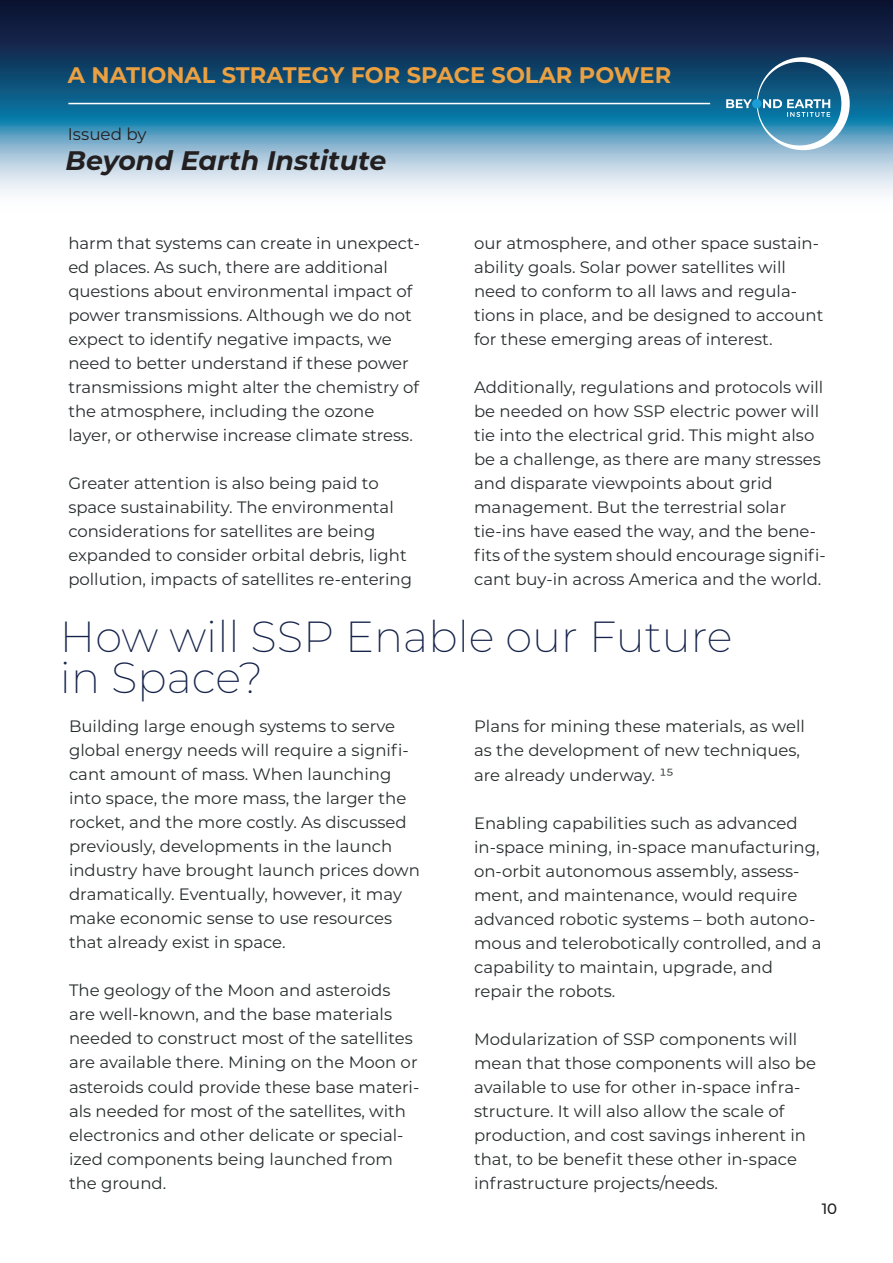
<style>
.page{position:relative;width:893px;height:1263px;background:#fff}
.page>*{position:absolute;margin:0;border:0;box-sizing:border-box;transform-origin:0 0}
.t1{font:200 43.5px/40.5px "Montserrat";color:#16244b}
.t2{font:italic 700 26.85px "Montserrat";color:#231f20}
.t3{font:700 22.5px "Montserrat";color:#eba042}
.t4{font:16.8px "Montserrat";color:#231f20}
.t5{font:16.5px/24px "Montserrat";color:#262c2d}
.t6{font:500 15px "Montserrat";color:#231f20}
</style>
<div class="page">
<svg style="left:0;top:0;width:893px;height:193px"></svg>
<svg style="left:726px;top:57px;width:124px;height:93px"></svg>
<hr style="left:68px;top:103px;width:642px;height:1px;background:#fff">
<h3 class="t3" style="left:68px;top:59px;width:605px">A NATIONAL STRATEGY FOR SPACE SOLAR POWER</h3>
<p class="t4" style="left:68px;top:122px;width:80px">Issued by</p>
<h2 class="t2" style="left:66px;top:141px;width:322px">Beyond Earth Institute</h2>
<p class="t5" style="left:68px;top:230px;width:353px">harm that systems can create in unexpect&shy;ed places. As such, there are additional questions about environmental impact of power transmissions. Although we do not expect to identify negative impacts, we need to better understand if these power transmissions might alter the chemistry of the atmosphere, including the ozone layer, or otherwise increase climate stress.</p>
<p class="t5" style="left:68px;top:471px;width:345px">Greater attention is also being paid to space sustainability. The environmental considerations for satellites are being expanded to consider orbital debris, light pollution, impacts of satellites re-entering</p>
<p class="t5" style="left:474px;top:231px;width:351px">our atmosphere, and other space sustain&shy;ability goals. Solar power satellites will need to conform to all laws and regula&shy;tions in place, and be designed to account for these emerging areas of interest.</p>
<p class="t5" style="left:474px;top:375px;width:353px">Additionally, regulations and protocols will be needed on how SSP electric power will tie into the electrical grid. This might also be a challenge, as there are many stresses and disparate viewpoints about grid management. But the terrestrial solar tie-ins have eased the way, and the bene&shy;fits of the system should encourage signifi&shy;cant buy-in across America and the world.</p>
<h1 class="t1" style="left:60px;top:615px;width:674px">How will SSP Enable our Future in Space?</h1>
<p class="t5" style="left:69px;top:714px;width:352px">Building large enough systems to serve global energy needs will require a signifi&shy;cant amount of mass. When launching into space, the more mass, the larger the rocket, and the more costly. As discussed previously, developments in the launch industry have brought launch prices down dramatically. Eventually, however, it may make economic sense to use resources that already exist in space.</p>
<p class="t5" style="left:69px;top:978px;width:352px">The geology of the Moon and asteroids are well-known, and the base materials needed to construct most of the satellites are available there. Mining on the Moon or asteroids could provide these base materi&shy;als needed for most of the satellites, with electronics and other delicate or special&shy;ized components being launched from the ground.</p>
<p class="t5" style="left:474px;top:714px;width:332px">Plans for mining these materials, as well as the development of new techniques, are already underway. ¹⁵</p>
<p class="t5" style="left:474px;top:810px;width:349px">Enabling capabilities such as advanced in-space mining, in-space manufacturing, on-orbit autonomous assembly, assess&shy;ment, and maintenance, would require advanced robotic systems – both autono&shy;mous and telerobotically controlled, and a capability to maintain, upgrade, and repair the robots.</p>
<p class="t5" style="left:474px;top:1026px;width:343px">Modularization of SSP components will mean that those components will also be available to use for other in-space infra&shy;structure. It will also allow the scale of production, and cost savings inherent in that, to be benefit these other in-space infrastructure projects/needs.</p>
<p class="t6" style="left:822px;top:1198px;width:17px">10</p>
</div>
